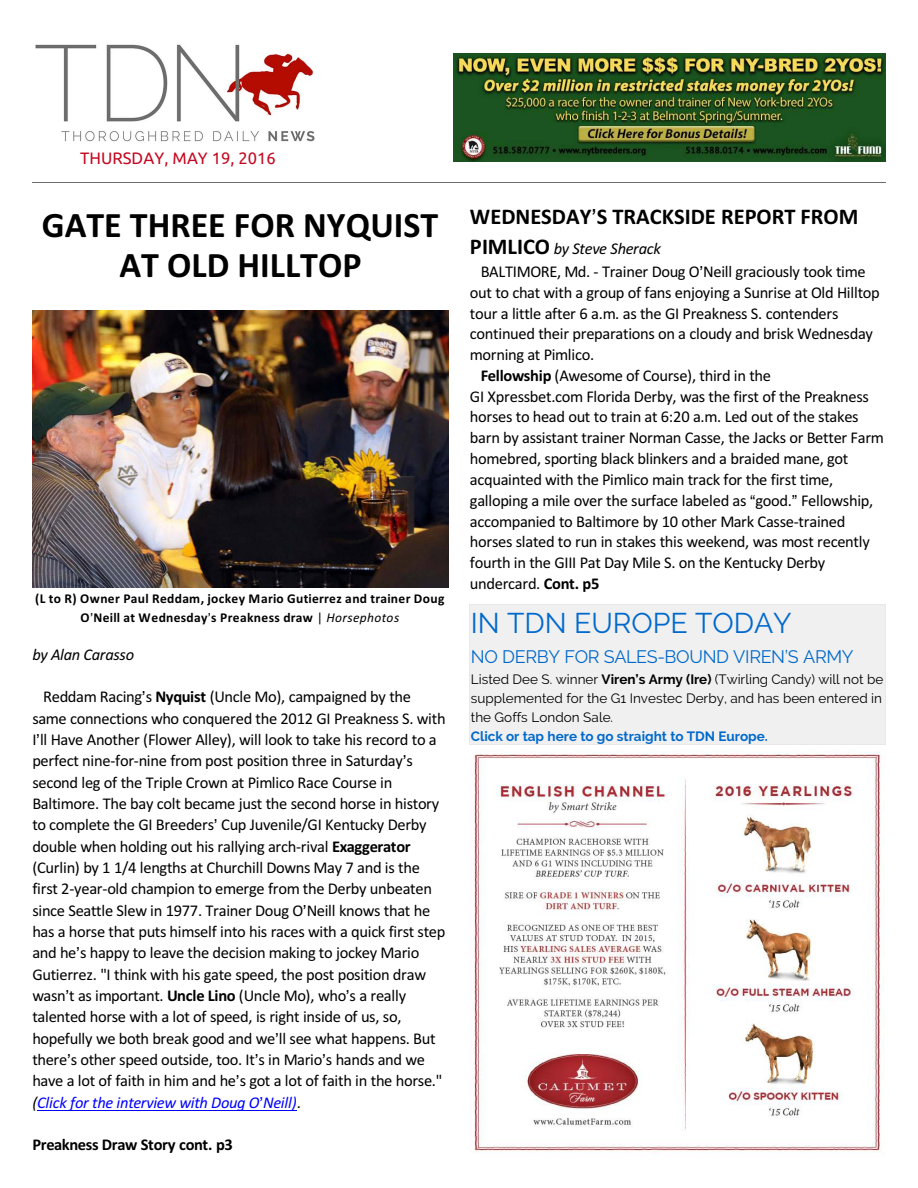
<style>
.page{position:relative;width:918px;height:1188px;background:#fff}
.page>*{position:absolute;margin:0;border:0;box-sizing:border-box;transform-origin:0 0}
.t1{font:700 36px/39.5px "Calibri";color:#000;text-align:center}
.t2{font:28.5px "Raleway";color:#0069cc}
.t3{font:700 22.5px "Calibri";color:#000}
.t4{font:18px "Raleway";letter-spacing:-.02em;color:#0069cc}
.t5{font:16.5px/21.3px "Calibri";letter-spacing:-.02em;color:#000}
.t6{font:700 16.5px "Calibri";letter-spacing:-.025em;color:#000}
.t7{font:16.5px "Ubuntu";color:#c40821}
.t8{font:italic 16.5px "Calibri";letter-spacing:-.02em;color:#000}
.t9{font:13.5px/19px "Raleway";color:#000;text-align:justify}
.t10{font:700 13.5px/18.9px "Calibri";letter-spacing:.025em;color:#000;text-align:center}
.t11{font:700 13.5px "Raleway";color:#0069cc}
.s1{font-weight:400}
.s2{font-weight:400;font-style:italic}
.s3{font-weight:700}
.s4{font-style:italic}
.s5{font-style:italic;color:#00f}
.s6{font-weight:700;font-size:22.5px}
</style>
<div class="page">
<hr style="left:32px;top:183px;width:853px;height:1px;background:#6e6e6e">
<img style="left:35px;top:44px;width:280px;height:98px">
<img style="left:454px;top:54px;width:432px;height:108px">
<img style="left:473px;top:750px;width:410px;height:403px">
<img style="left:32px;top:310px;width:416px;height:278px">
<div style="left:470px;top:605px;width:415px;height:140px;background:#f0f0f0"></div>
<hr style="left:37px;top:1110px;width:260px;height:1px;background:#00f">
<p class="t7" style="left:80px;top:151px;width:197px">THURSDAY, MAY 19, 2016</p>
<h1 class="t1" style="left:42px;top:209px;width:398px">GATE THREE FOR NYQUIST<br>AT OLD HILLTOP</h1>
<p class="t10" style="left:35px;top:590px;width:411px">(L to R) Owner Paul Reddam, jockey Mario Gutierrez and trainer Doug<br>O Neill at Wednesday s Preakness draw <span class="s1">|</span> <span class="s2">Horsephotos</span></p>
<p class="t8" style="left:32px;top:647px;width:103px">by Alan Carasso</p>
<p class="t5" style="left:32px;top:688px;width:415px;text-indent:11px">Reddam Racing s <span class="s3">Nyquist</span> (Uncle Mo), campaigned by the same connections who conquered the 2012 GI Preakness S. with I ll Have Another (Flower Alley), will look to take his record to a perfect nine-for-nine from post position three in Saturday s second leg of the Triple Crown at Pimlico Race Course in Baltimore. The bay colt became just the second horse in history to complete the GI Breeders Cup Juvenile/GI Kentucky Derby double when holding out his rallying arch-rival <span class="s3">Exaggerator </span>(Curlin) by 1 1/4 lengths at Churchill Downs May 7 and is the first 2-year-old champion to emerge from the Derby unbeaten since Seattle Slew in 1977. Trainer Doug O Neill knows that he has a horse that puts himself into his races with a quick first step and he s happy to leave the decision making to jockey Mario Gutierrez. "I think with his gate speed, the post position draw wasn t as important. <span class="s3">Uncle Lino</span> (Uncle Mo), who s a really talented horse with a lot of speed, is right inside of us, so, hopefully we both break good and we ll see what happens. But there s other speed outside, too. It s in Mario s hands and we have a lot of faith in him and he s got a lot of faith in the horse." <span class="s4">(</span><span class="s5">Click for the interview with Doug O Neill)</span>.</p>
<p class="t6" style="left:32px;top:1138px;width:202px">Preakness Draw Story cont. p3</p>
<h3 class="t3" style="left:470px;top:208px;width:390px">WEDNESDAY S TRACKSIDE REPORT FROM</h3>
<p class="t5" style="left:481px;top:238px;width:386px;line-height:23.2px;text-indent:-11px"><span class="s6">PIMLICO</span> <span class="s4">by Steve Sherack<br></span>BALTIMORE, Md. - Trainer Doug O Neill graciously took time</p>
<p class="t5" style="left:470px;top:283px;width:411px">out to chat with a group of fans enjoying a Sunrise at Old Hilltop</p>
<p class="t5" style="left:470px;top:304px;width:370px">tour a little after 6 a.m. as the GI Preakness S. contenders</p>
<p class="t5" style="left:470px;top:325px;width:405px">continued their preparations on a cloudy and brisk Wednesday</p>
<p class="t5" style="left:470px;top:345px;width:126px">morning at Pimlico.</p>
<p class="t5" style="left:481px;top:366px;width:292px"><span class="s3">Fellowship</span> (Awesome of Course), third in the</p>
<p class="t5" style="left:470px;top:387px;width:401px">GI Xpressbet.com Florida Derby, was the first of the Preakness</p>
<p class="t5" style="left:470px;top:408px;width:390px">horses to head out to train at 6:20 a.m. Led out of the stakes</p>
<p class="t5" style="left:470px;top:429px;width:416px">barn by assistant trainer Norman Casse, the Jacks or Better Farm</p>
<p class="t5" style="left:470px;top:449px;width:380px">homebred, sporting black blinkers and a braided mane, got</p>
<p class="t5" style="left:470px;top:470px;width:365px">acquainted with the Pimlico main track for the first time,</p>
<p class="t5" style="left:470px;top:491px;width:405px">galloping a mile over the surface labeled as good. Fellowship,</p>
<p class="t5" style="left:470px;top:512px;width:377px">accompanied to Baltimore by 10 other Mark Casse-trained</p>
<p class="t5" style="left:470px;top:532px;width:401px">horses slated to run in stakes this weekend, was most recently</p>
<p class="t5" style="left:470px;top:553px;width:357px">fourth in the GIII Pat Day Mile S. on the Kentucky Derby</p>
<p class="t5" style="left:470px;top:574px;width:131px">undercard. <span class="s3">Cont. p5</span></p>
<h2 class="t2" style="left:471px;top:606px;width:322px">IN TDN EUROPE TODAY</h2>
<p class="t4" style="left:471px;top:646px;width:384px">NO DERBY FOR SALES-BOUND VIREN’S ARMY</p>
<p class="t9" style="left:471px;top:670px;width:414px">Listed Dee S. winner <span class="s3">Viren’s Army (Ire)</span> (Twirling Candy) will not be supplemented for the G1 Investec Derby, and has been entered in the Goffs London Sale.</p>
<p class="t11" style="left:471px;top:728px;width:298px">Click or tap here to go straight to TDN Europe.</p>
</div>
